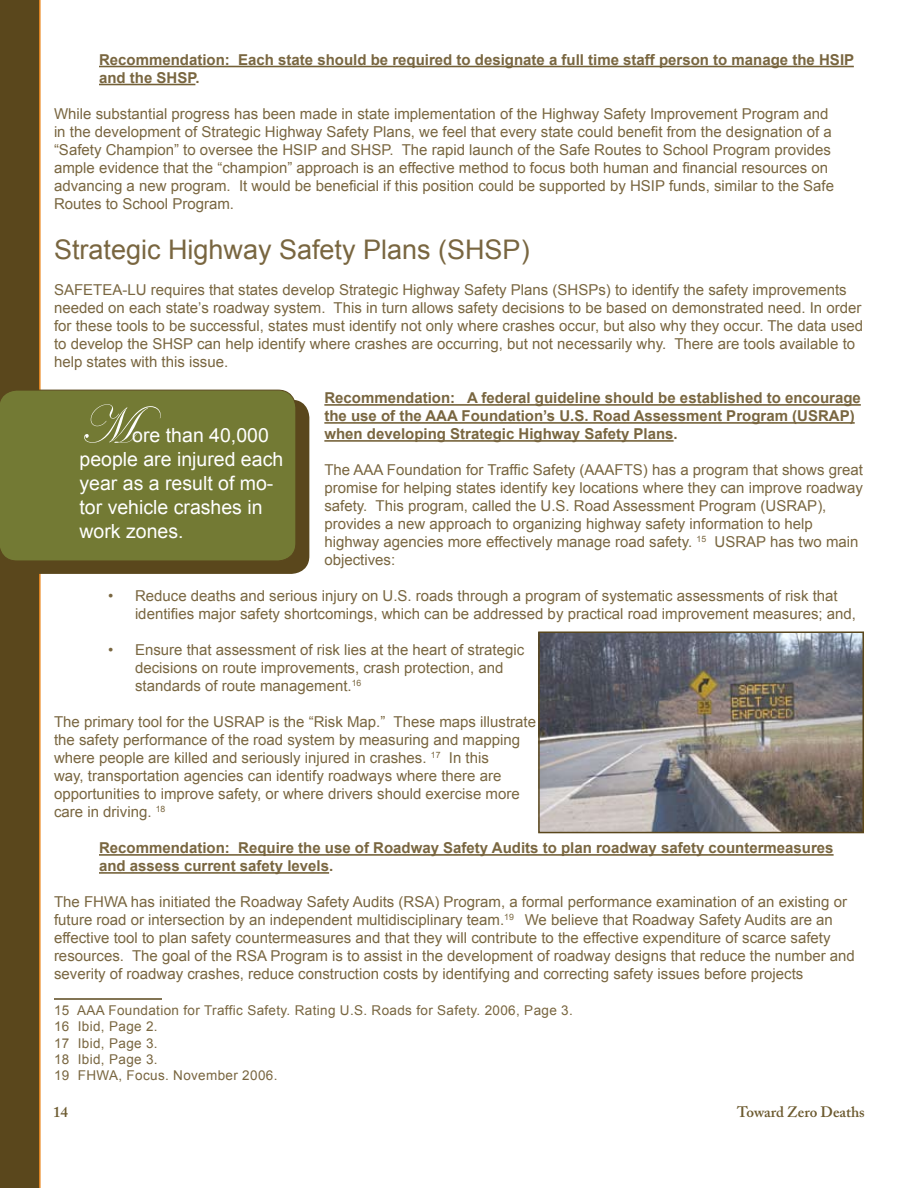
<style>
.page{position:relative;width:918px;height:1188px;background:#fff}
.page>*{position:absolute;margin:0;border:0;box-sizing:border-box;transform-origin:0 0}
.t1{font:54px "Edwardian Script ITC";color:#fff}
.t2{font:27px "Arial";color:#796640}
.t3{font:19.5px/24px "Arial";color:#fff}
.t4{font:15px/18px "Arial";color:#796640}
.t5{font:700 15px/18px "Arial";color:#796640}
.t6{font:600 15px "Adobe Caslon Pro";color:#6c5a2f}
.t7{font:13.5px/16.2px "Arial";letter-spacing:.025em;color:#796640}
</style>
<div class="page">
<div style="left:0;top:0;width:41px;height:1188px;background:#5a471c"></div>
<hr style="left:99px;top:66px;width:755px;height:1px;background:#736037">
<hr style="left:99px;top:84px;width:96px;height:1px;background:#736037">
<hr style="left:324px;top:404px;width:537px;height:2px;background:#736037">
<hr style="left:324px;top:422px;width:531px;height:2px;background:#736037">
<hr style="left:324px;top:440px;width:350px;height:2px;background:#736037">
<hr style="left:99px;top:854px;width:735px;height:2px;background:#736037">
<hr style="left:99px;top:872px;width:230px;height:2px;background:#736037">
<hr style="left:54px;top:998px;width:108px;height:2px;background:#5a471c">
<div style="left:12px;top:400px;width:297px;height:174px;background:#5a471c;border-radius:18px"></div>
<div style="left:0;top:390px;width:296px;height:171px;background:#737a34"></div>
<img style="left:541px;top:634px;width:320px;height:196px">
<div style="left:538px;top:631px;width:326px;height:202px;border:2px solid #5a471c"></div>
<p class="t5" style="left:99px;top:51px;width:757px">Recommendation: Each state should be required to designate a full time staff person to manage the HSIP and the SHSP.</p>
<p class="t4" style="left:54px;top:105px;width:782px">While substantial progress has been made in state implementation of the Highway Safety Improvement Program and in the development of Strategic Highway Safety Plans, we feel that every state could benefit from the designation of a “Safety Champion” to oversee the HSIP and SHSP. The rapid launch of the Safe Routes to School Program provides ample evidence that the “champion” approach is an effective method to focus both human and financial resources on advancing a new program. It would be beneficial if this position could be supported by HSIP funds, similar to the Safe Routes to School Program.</p>
<h2 class="t2" style="left:54px;top:232px;width:477px">Strategic Highway Safety Plans (SHSP)</h2>
<p class="t4" style="left:54px;top:281px;width:811px">SAFETEA-LU requires that states develop Strategic Highway Safety Plans (SHSPs) to identify the safety improvements needed on each state’s roadway system. This in turn allows safety decisions to be based on demonstrated need. In order for these tools to be successful, states must identify not only where crashes occur, but also why they occur. The data used to develop the SHSP can help identify where crashes are occurring, but not necessarily why. There are tools available to help states with this issue.</p>
<p class="t5" style="left:324px;top:390px;width:538px">Recommendation: A federal guideline should be established to encourage the use of the AAA Foundation’s U.S. Road Assessment Program (USRAP) when developing Strategic Highway Safety Plans.</p>
<p class="t4" style="left:324px;top:461px;width:540px">The AAA Foundation for Traffic Safety (AAAFTS) has a program that shows great promise for helping states identify key locations where they can improve roadway safety. This program, called the U.S. Road Assessment Program (USRAP), provides a new approach to organizing highway safety information to help highway agencies more effectively manage road safety. <sup>15</sup> USRAP has two main objectives:</p>
<p class="t4" style="left:135px;top:587px;width:723px;text-indent:-27px">• Reduce deaths and serious injury on U.S. roads through a program of systematic assessments of risk that identifies major safety shortcomings, which can be addressed by practical road improvement measures; and,</p>
<p class="t4" style="left:135px;top:641px;width:391px;text-indent:-27px">• Ensure that assessment of risk lies at the heart of strategic decisions on route improvements, crash protection, and standards of route management.<sup>16</sup></p>
<p class="t4" style="left:54px;top:713px;width:484px">The primary tool for the USRAP is the “Risk Map.” These maps illustrate the safety performance of the road system by measuring and mapping where people are killed and seriously injured in crashes. <sup>1</sup> <sup>7</sup> In this<br>way, transportation agencies can identify roadways where there are opportunities to improve safety, or where drivers should exercise more care in driving. <sup>1</sup> <sup>8</sup></p>
<p class="t5" style="left:99px;top:840px;width:736px">Recommendation: Require the use of Roadway Safety Audits to plan roadway safety countermeasures and assess current safety levels.</p>
<p class="t4" style="left:54px;top:893px;width:802px">The FHWA has initiated the Roadway Safety Audits (RSA) Program, a formal performance examination of an existing or future road or intersection by an independent multidisciplinary team.<sup>19</sup> We believe that Roadway Safety Audits are an effective tool to plan safety countermeasures and that they will contribute to the effective expenditure of scarce safety resources. The goal of the RSA Program is to assist in the development of roadway designs that reduce the number and severity of roadway crashes, reduce construction costs by identifying and correcting safety issues before projects</p>
<p class="t7" style="left:54px;top:1003px;width:520px">15 AAA Foundation for Traffic Safety. Rating U.S. Roads for Safety. 2006, Page 3.<br>16 Ibid, Page 2.<br>17 Ibid, Page 3.<br>18 Ibid, Page 3.<br>19 FHWA, Focus. November 2006.</p>
<h1 class="t1" style="left:80px;top:396px;width:83px">M</h1>
<h3 class="t3" style="left:80px;top:423px;width:205px;text-indent:53px">ore than 40,000 people are injured each year as a result of mo&shy;tor vehicle crashes in work zones.</h3>
<p class="t6" style="left:53px;top:1103px;width:16px">14</p>
<p class="t6" style="left:737px;top:1103px;width:129px">Toward Zero Deaths</p>
</div>
